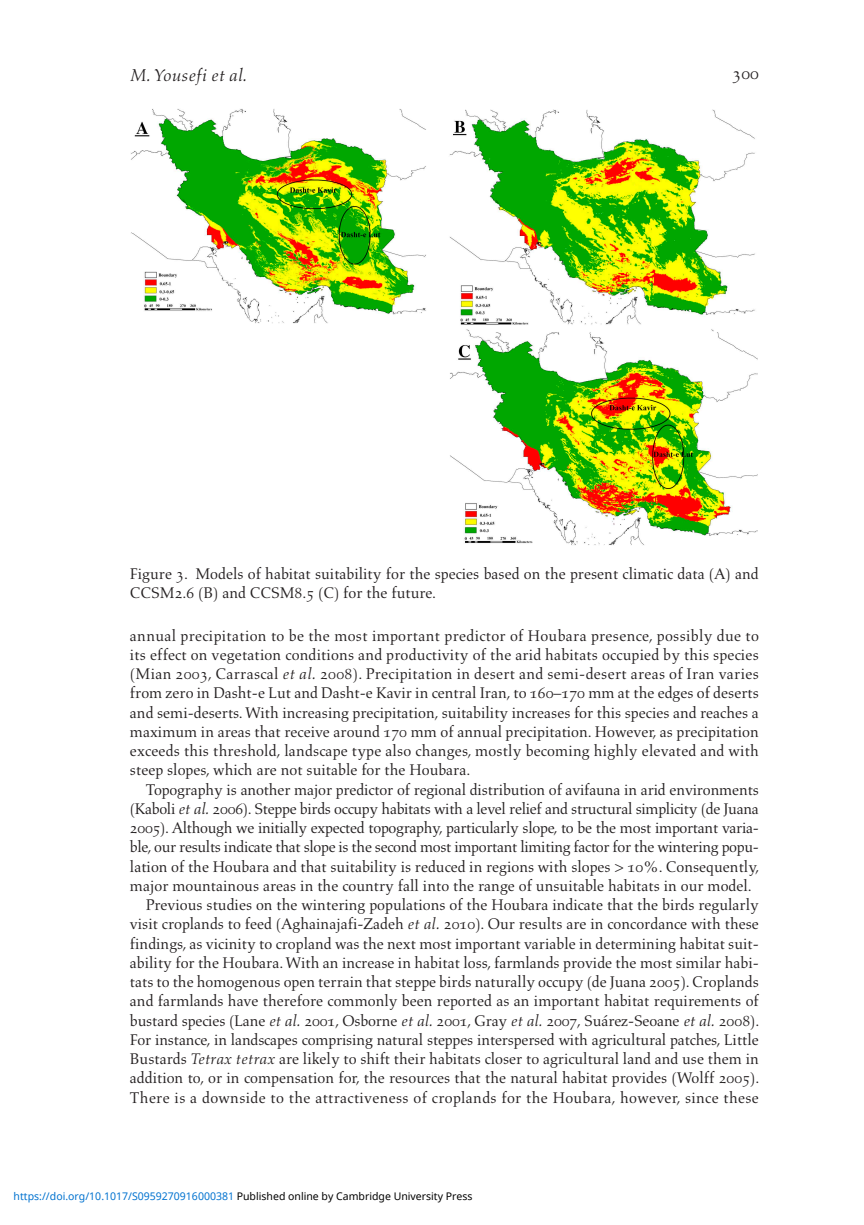
<style>
.page{position:relative;width:864px;height:1225px;background:#fff}
.page>*{position:absolute;margin:0;border:0;box-sizing:border-box;transform-origin:0 0}
.t1{font:italic 17.5px "Aldus";color:#231f20}
.t2{font:17.5px "Aldus Roman SC";color:#231f20}
.text{font:15.75px/19.2px "Aldus";letter-spacing:.01em;color:#231f20;text-align:justify}
.text_flush{font:15.75px/19.2px "Aldus";color:#231f20;text-align:justify}
.figure-caption{font:15.75px/19.2px "Aldus";color:#231f20}
.t3{font:10.5px "Noto Sans";color:#0172cf}
.s1{font-family:"Aldus Roman SC"}
.s2{font-style:italic}
.s3{color:#000}
</style>
<div class="page">
<img style="left:131px;top:109px;width:627px;height:436px">
<p class="t1" style="left:130px;top:65px;width:119px">M. Yousefi et al.</p>
<p class="t2" style="left:732px;top:63px;width:28px">300</p>
<p class="figure-caption" style="left:130px;top:564px;width:630px">Figure <span class="s1">3</span>. Models of habitat suitability for the species based on the present climatic data (A) and<br>CCSM<span class="s1">2</span>.<span class="s1">6</span> (B) and CCSM<span class="s1">8</span>.<span class="s1">5</span> (C) for the future.</p>
<p class="text_flush" style="left:130px;top:626px;width:630px">annual precipitation to be the most important predictor of Houbara presence, possibly due to its effect on vegetation conditions and productivity of the arid habitats occupied by this species (Mian <span class="s1">2003</span>, Carrascal <span class="s2">et al.</span> <span class="s1">2008</span>). Precipitation in desert and semi-desert areas of Iran varies from zero in Dasht-e Lut and Dasht-e Kavir in central Iran, to <span class="s1">160</span>–<span class="s1">170</span> mm at the edges of deserts and semi-deserts. With increasing precipitation, suitability increases for this species and reaches a maximum in areas that receive around <span class="s1">170</span> mm of annual precipitation. However, as precipitation exceeds this threshold, landscape type also changes, mostly becoming highly elevated and with steep slopes, which are not suitable for the Houbara.</p>
<p class="text" style="left:130px;top:780px;width:630px;text-indent:16px">Topography is another major predictor of regional distribution of avifauna in arid environments (Kaboli <span class="s2">et al.</span> <span class="s1">2006</span>). Steppe birds occupy habitats with a level relief and structural simplicity (de Juana <span class="s1">2005</span>). Although we initially expected topography, particularly slope, to be the most important varia&shy;ble, our results indicate that slope is the second most important limiting factor for the wintering popu&shy;lation of the Houbara and that suitability is reduced in regions with slopes &gt; <span class="s1">10</span>%. Consequently, major mountainous areas in the country fall into the range of unsuitable habitats in our model.</p>
<p class="text" style="left:130px;top:895px;width:630px;text-indent:16px">Previous studies on the wintering populations of the Houbara indicate that the birds regularly visit croplands to feed (Aghainajafi-Zadeh <span class="s2">et al.</span> <span class="s1">2010</span>). Our results are in concordance with these findings, as vicinity to cropland was the next most important variable in determining habitat suit&shy;ability for the Houbara. With an increase in habitat loss, farmlands provide the most similar habi&shy;tats to the homogenous open terrain that steppe birds naturally occupy (de Juana <span class="s1">2005</span>). Croplands and farmlands have therefore commonly been reported as an important habitat requirements of bustard species (Lane <span class="s2">et al.</span> <span class="s1">2001</span>, Osborne <span class="s2">et al.</span> <span class="s1">2001</span>, Gray <span class="s2">et al.</span> <span class="s1">2007</span>, Suárez-Seoane <span class="s2">et al.</span> <span class="s1">2008</span>).<br>For instance, in landscapes comprising natural steppes interspersed with agricultural patches, Little Bustards <span class="s2">Tetrax tetrax</span> are likely to shift their habitats closer to agricultural land and use them in addition to, or in compensation for, the resources that the natural habitat provides (Wolff <span class="s1">2005</span>).<br>There is a downside to the attractiveness of croplands for the Houbara, however, since these</p>
<p class="t3" style="left:14px;top:1189px;width:460px">https://doi.org/10.1017/S0959270916000381 <span class="s3">Published online by Cambridge University Press</span></p>
</div>
